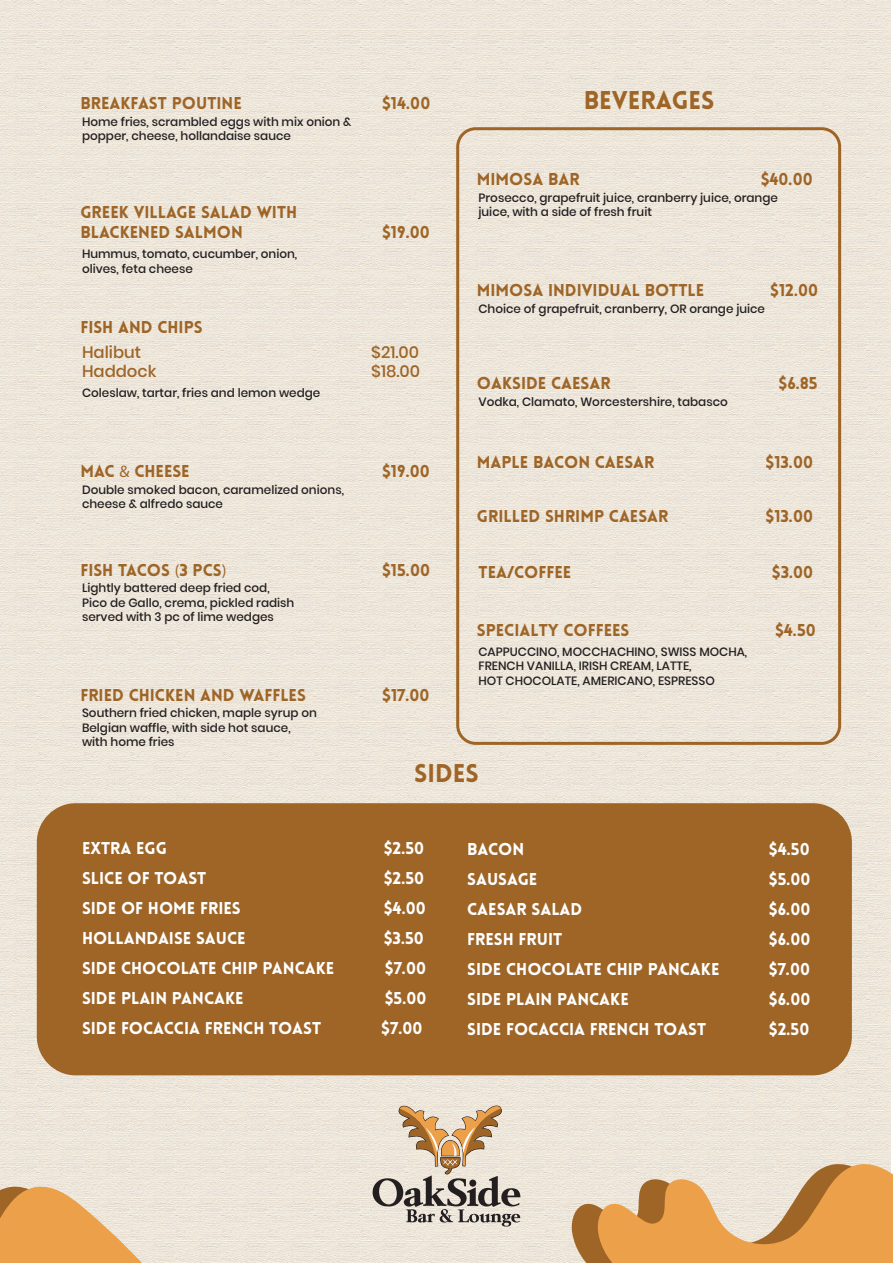
<style>
.page{position:relative;width:893px;height:1263px;background:#fff}
.page>*{position:absolute;margin:0;border:0;box-sizing:border-box;transform-origin:0 0}
.t1{font:900 25.05px "Lovelo";color:#9e6527}
.t2{font:900 16.8px/20.1px "Lovelo";color:#9e6527}
.t3{font:900 16.8px "Lovelo";color:#fff}
.t4{font:500 16.5px "Poppins";color:#9e6527}
.t5{font:500 12px/14.4px "Poppins";color:#231f20}
.s1{font-family:"Myriad Pro";font-weight:400}
</style>
<div class="page">
<img style="left:0;top:0;width:891px;height:1263px">
<div style="left:456px;top:127px;width:385px;height:618px;border:3px solid #9e6527;border-radius:18px"></div>
<div style="left:37px;top:803px;width:815px;height:272px;background:#9e6527;border-radius:39px"></div>
<svg style="left:373px;top:1103px;width:147px;height:123px;background:#cabba9"></svg>
<svg style="left:570px;top:1162px;width:323px;height:101px;background:#e1af77"></svg>
<svg style="left:0;top:1185px;width:171px;height:78px;background:#e9bb85"></svg>
<h2 class="t2" style="left:80px;top:93px;width:163px">BREAKFAST POUTINE</h2>
<h2 class="t2" style="left:382px;top:93px;width:50px">$14.00</h2>
<p class="t5" style="left:82px;top:114px;width:271px">Home fries, scrambled eggs with mix onion &amp; popper, cheese, hollandaise sauce</p>
<h2 class="t2" style="left:80px;top:202px;width:218px">GREEK VILLAGE SALAD WITH<br>BLACKENED SALMON</h2>
<p class="t5" style="left:82px;top:247px;width:217px">Hummus, tomato, cucumber, onion, olives, feta cheese</p>
<h2 class="t2" style="left:382px;top:222px;width:49px">$19.00</h2>
<h2 class="t2" style="left:80px;top:318px;width:124px">FISH AND CHIPS</h2>
<h3 class="t4" style="left:82px;top:342px;width:61px">Halibut</h3>
<h3 class="t4" style="left:371px;top:342px;width:49px">$21.00</h3>
<h3 class="t4" style="left:82px;top:362px;width:76px">Haddock</h3>
<h3 class="t4" style="left:371px;top:362px;width:51px">$18.00</h3>
<p class="t5" style="left:82px;top:386px;width:240px">Coleslaw, tartar, fries and lemon wedge</p>
<h2 class="t2" style="left:80px;top:461px;width:111px">MAC <span class="s1">&amp;</span> CHEESE</h2>
<h2 class="t2" style="left:382px;top:461px;width:49px">$19.00</h2>
<p class="t5" style="left:82px;top:482px;width:263px">Double smoked bacon, caramelized onions, cheese &amp; alfredo sauce</p>
<h2 class="t2" style="left:80px;top:560px;width:148px">FISH TACOS <span class="s1">(</span>3 PCS<span class="s1">)</span></h2>
<h2 class="t2" style="left:382px;top:560px;width:49px">$15.00</h2>
<p class="t5" style="left:82px;top:581px;width:214px">Lightly battered deep fried cod,<br>Pico de Gallo, crema, pickled radish served with 3 pc of lime wedges</p>
<h2 class="t2" style="left:80px;top:685px;width:227px">FRIED CHICKEN AND WAFFLES</h2>
<h2 class="t2" style="left:382px;top:685px;width:49px">$17.00</h2>
<p class="t5" style="left:82px;top:706px;width:236px">Southern fried chicken, maple syrup on<br>Belgian waffle, with side hot sauce, with home fries</p>
<h1 class="t1" style="left:584px;top:85px;width:132px">BEVERAGES</h1>
<h2 class="t2" style="left:477px;top:170px;width:104px">MIMOSA BAR</h2>
<h2 class="t2" style="left:761px;top:170px;width:54px">$40.00</h2>
<p class="t5" style="left:478px;top:191px;width:301px">Prosecco, grapefruit juice, cranberry juice, orange juice, with a side of fresh fruit</p>
<h2 class="t2" style="left:477px;top:281px;width:229px">MIMOSA INDIVIDUAL BOTTLE</h2>
<h2 class="t2" style="left:770px;top:281px;width:49px">$12.00</h2>
<p class="t5" style="left:478px;top:302px;width:288px">Choice of grapefruit, cranberry, OR orange juice</p>
<h2 class="t2" style="left:477px;top:374px;width:135px">OAKSIDE CAESAR</h2>
<h2 class="t2" style="left:779px;top:374px;width:41px">$6.85</h2>
<p class="t5" style="left:478px;top:395px;width:251px">Vodka, Clamato, Worcestershire, tabasco</p>
<h2 class="t2" style="left:477px;top:452px;width:179px">MAPLE BACON CAESAR</h2>
<h2 class="t2" style="left:765px;top:452px;width:49px">$13.00</h2>
<h2 class="t2" style="left:477px;top:507px;width:193px">GRILLED SHRIMP CAESAR</h2>
<h2 class="t2" style="left:765px;top:507px;width:49px">$13.00</h2>
<h2 class="t2" style="left:478px;top:562px;width:94px">TEA/COFFEE</h2>
<h2 class="t2" style="left:772px;top:562px;width:43px">$3.00</h2>
<h2 class="t2" style="left:477px;top:620px;width:154px">SPECIALTY COFFEES</h2>
<h2 class="t2" style="left:775px;top:620px;width:42px">$4.50</h2>
<p class="t5" style="left:478px;top:644px;width:270px">CAPPUCCINO, MOCCHACHINO, SWISS MOCHA,<br>FRENCH VANILLA, IRISH CREAM, LATTE,<br>HOT CHOCOLATE, AMERICANO, ESPRESSO</p>
<h1 class="t1" style="left:414px;top:758px;width:66px">SIDES</h1>
<h2 class="t3" style="left:82px;top:838px;width:87px">EXTRA EGG</h2>
<h2 class="t3" style="left:384px;top:838px;width:42px">$2.50</h2>
<h2 class="t3" style="left:82px;top:868px;width:126px">SLICE OF TOAST</h2>
<h2 class="t3" style="left:384px;top:868px;width:42px">$2.50</h2>
<h2 class="t3" style="left:82px;top:898px;width:160px">SIDE OF HOME FRIES</h2>
<h2 class="t3" style="left:384px;top:898px;width:44px">$4.00</h2>
<h2 class="t3" style="left:82px;top:928px;width:165px">HOLLANDAISE SAUCE</h2>
<h2 class="t3" style="left:384px;top:928px;width:42px">$3.50</h2>
<h2 class="t3" style="left:82px;top:958px;width:254px">SIDE CHOCOLATE CHIP PANCAKE</h2>
<h2 class="t3" style="left:385px;top:958px;width:43px">$7.00</h2>
<h2 class="t3" style="left:82px;top:988px;width:163px">SIDE PLAIN PANCAKE</h2>
<h2 class="t3" style="left:385px;top:988px;width:43px">$5.00</h2>
<h2 class="t3" style="left:82px;top:1018px;width:241px">SIDE FOCACCIA FRENCH TOAST</h2>
<h2 class="t3" style="left:381px;top:1018px;width:43px">$7.00</h2>
<h2 class="t3" style="left:467px;top:838px;width:59px">BACON</h2>
<h2 class="t3" style="left:769px;top:838px;width:42px">$4.50</h2>
<h2 class="t3" style="left:467px;top:868px;width:72px">SAUSAGE</h2>
<h2 class="t3" style="left:769px;top:868px;width:43px">$5.00</h2>
<h2 class="t3" style="left:467px;top:898px;width:117px">CAESAR SALAD</h2>
<h2 class="t3" style="left:769px;top:898px;width:43px">$6.00</h2>
<h2 class="t3" style="left:467px;top:928px;width:97px">FRESH FRUIT</h2>
<h2 class="t3" style="left:769px;top:928px;width:43px">$6.00</h2>
<h2 class="t3" style="left:467px;top:958px;width:254px">SIDE CHOCOLATE CHIP PANCAKE</h2>
<h2 class="t3" style="left:769px;top:958px;width:43px">$7.00</h2>
<h2 class="t3" style="left:467px;top:988px;width:163px">SIDE PLAIN PANCAKE</h2>
<h2 class="t3" style="left:769px;top:988px;width:43px">$6.00</h2>
<h2 class="t3" style="left:467px;top:1018px;width:241px">SIDE FOCACCIA FRENCH TOAST</h2>
<h2 class="t3" style="left:769px;top:1018px;width:42px">$2.50</h2>
</div>
